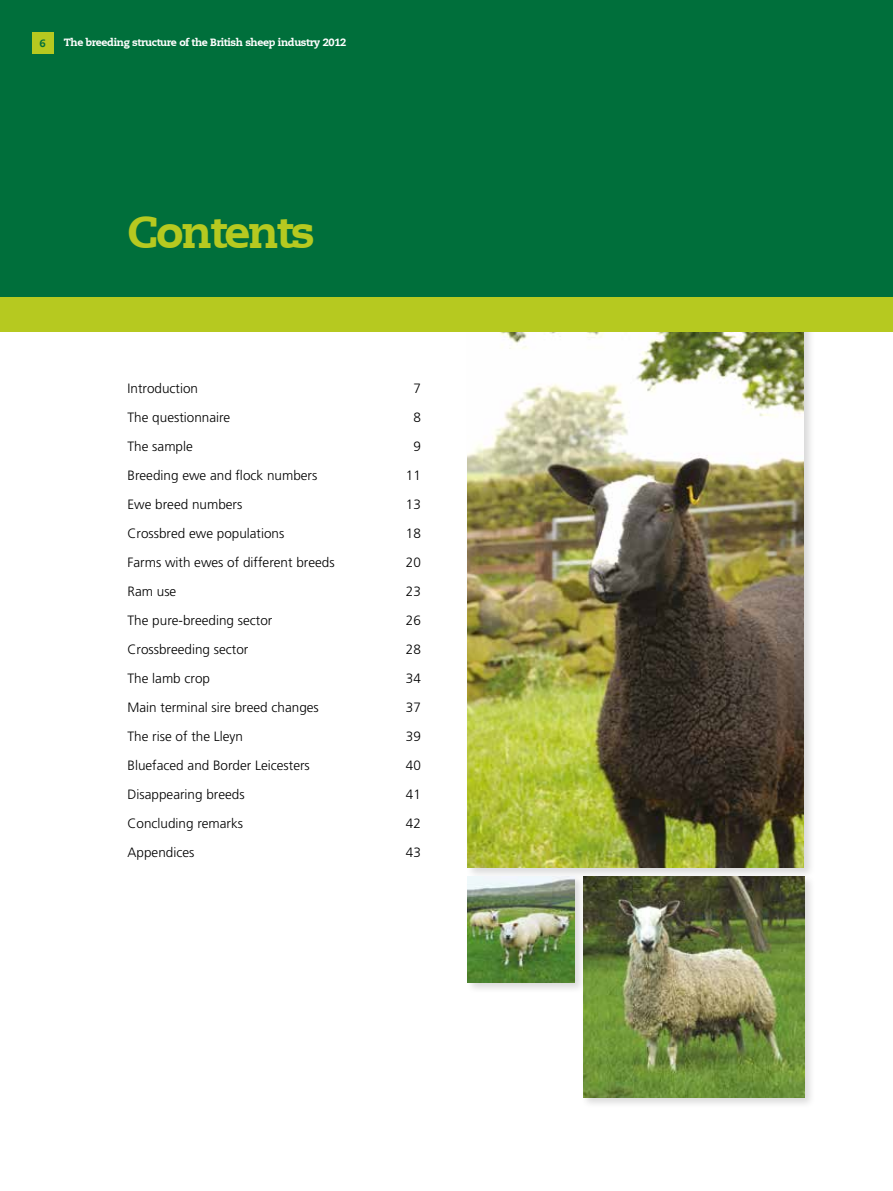
<style>
.page{position:relative;width:893px;height:1191px;background:#fff}
.page>*{position:absolute;margin:0;border:0;box-sizing:border-box;transform-origin:0 0}
.t1{font:800 45px "Caecilia LT";letter-spacing:-.05em;color:#b6c920}
.t2{font:300 13.5px "Frutiger";color:#000}
.t3{font:800 10.5px "Caecilia LT";letter-spacing:-.035em;color:#fff}
.t4{font:800 10.5px "Caecilia LT";color:#006f3b}
</style>
<div class="page">
<div style="left:465px;top:295px;width:350px;height:584px;background:#000;opacity:.15"></div>
<img style="left:468px;top:332px;width:336px;height:535px">
<div style="left:0;top:0;width:893px;height:302px;background:#006f3b"></div>
<div style="left:0;top:298px;width:893px;height:34px;background:#b6c920"></div>
<div style="left:32px;top:32px;width:21px;height:21px;background:#b6c920"></div>
<div style="left:580px;top:873px;width:236px;height:235px;background:#000;opacity:.15"></div>
<img style="left:583px;top:876px;width:221px;height:221px">
<div style="left:465px;top:873px;width:121px;height:121px;background:#000;opacity:.15"></div>
<img style="left:468px;top:876px;width:106px;height:106px">
<p class="t4" style="left:39px;top:36px;width:8px">6</p>
<p class="t3" style="left:64px;top:36px;width:284px">The breeding structure of the British sheep industry 2012</p>
<h1 class="t1" style="left:128px;top:204px;width:189px">Contents</h1>
<p class="t2" style="left:128px;top:381px;width:72px">Introduction</p>
<p class="t2" style="left:413px;top:381px;width:9px">7</p>
<p class="t2" style="left:128px;top:410px;width:104px">The questionnaire</p>
<p class="t2" style="left:413px;top:410px;width:9px">8</p>
<p class="t2" style="left:128px;top:439px;width:67px">The sample</p>
<p class="t2" style="left:413px;top:439px;width:9px">9</p>
<p class="t2" style="left:128px;top:468px;width:191px">Breeding ewe and flock numbers</p>
<p class="t2" style="left:406px;top:468px;width:17px">11</p>
<p class="t2" style="left:128px;top:497px;width:116px">Ewe breed numbers</p>
<p class="t2" style="left:406px;top:497px;width:17px">13</p>
<p class="t2" style="left:128px;top:526px;width:158px">Crossbred ewe populations</p>
<p class="t2" style="left:406px;top:526px;width:17px">18</p>
<p class="t2" style="left:128px;top:555px;width:209px">Farms with ewes of different breeds</p>
<p class="t2" style="left:406px;top:555px;width:17px">20</p>
<p class="t2" style="left:128px;top:584px;width:50px">Ram use</p>
<p class="t2" style="left:406px;top:584px;width:17px">23</p>
<p class="t2" style="left:128px;top:613px;width:146px">The pure-breeding sector</p>
<p class="t2" style="left:406px;top:613px;width:17px">26</p>
<p class="t2" style="left:128px;top:642px;width:122px">Crossbreeding sector</p>
<p class="t2" style="left:406px;top:642px;width:17px">28</p>
<p class="t2" style="left:128px;top:671px;width:84px">The lamb crop</p>
<p class="t2" style="left:406px;top:671px;width:17px">34</p>
<p class="t2" style="left:128px;top:699px;width:193px">Main terminal sire breed changes</p>
<p class="t2" style="left:406px;top:699px;width:17px">37</p>
<p class="t2" style="left:128px;top:728px;width:117px">The rise of the Lleyn</p>
<p class="t2" style="left:406px;top:728px;width:17px">39</p>
<p class="t2" style="left:128px;top:757px;width:184px">Bluefaced and Border Leicesters</p>
<p class="t2" style="left:406px;top:757px;width:17px">40</p>
<p class="t2" style="left:128px;top:786px;width:119px">Disappearing breeds</p>
<p class="t2" style="left:406px;top:786px;width:17px">41</p>
<p class="t2" style="left:128px;top:815px;width:117px">Concluding remarks</p>
<p class="t2" style="left:406px;top:815px;width:17px">42</p>
<p class="t2" style="left:128px;top:844px;width:68px">Appendices</p>
<p class="t2" style="left:406px;top:844px;width:17px">43</p>
</div>
